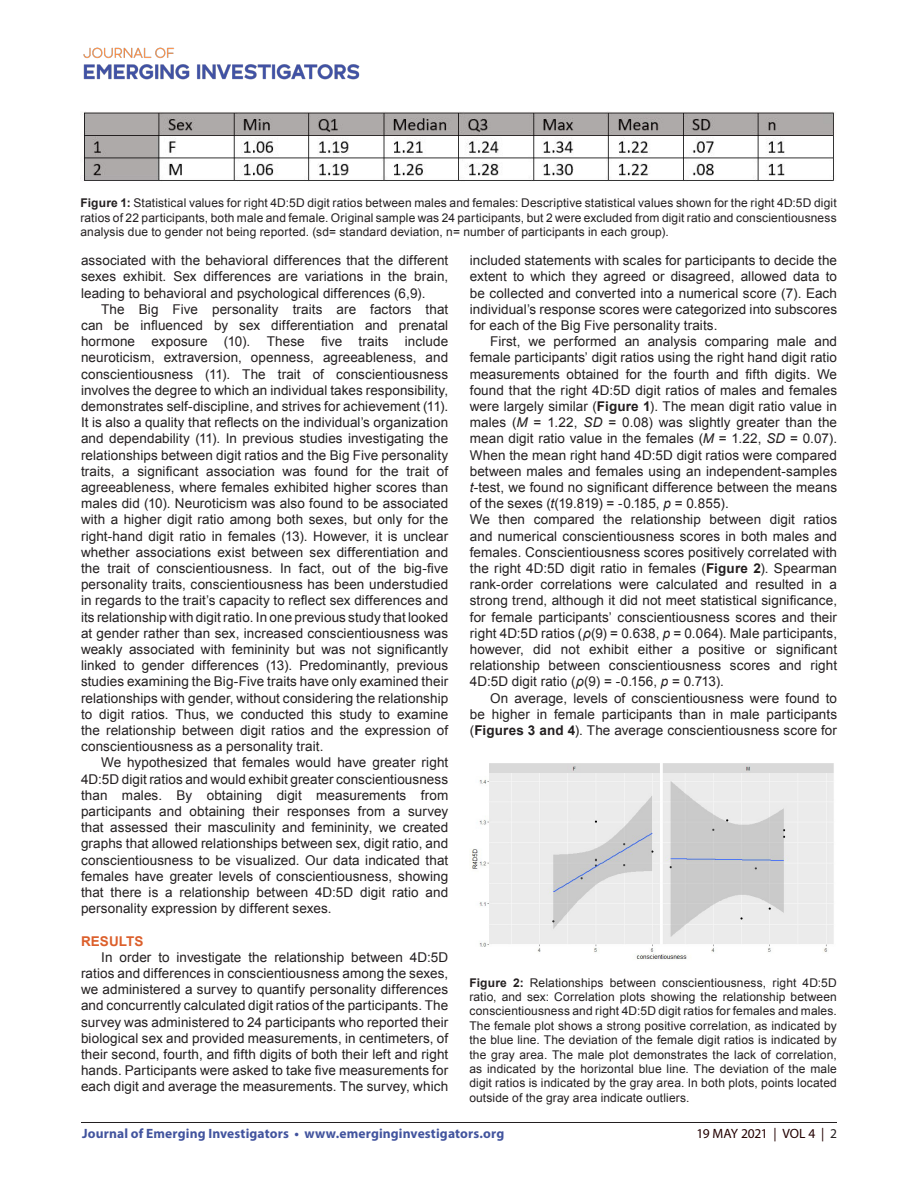
<style>
.page{position:relative;width:918px;height:1188px;background:#fff}
.page>*{position:absolute;margin:0;border:0;box-sizing:border-box;transform-origin:0 0}
.t1{font:13.5px/16.2px "Arial";letter-spacing:.005em;color:#231f20;text-align:justify}
.t2{font:700 13.5px "Myriad Pro";letter-spacing:.01em;color:#42549e}
.t3{font:13.5px "Myriad Pro";letter-spacing:-.015em;color:#230000}
.t4{font:700 13.5px "Arial";letter-spacing:.005em;color:#dc5f2b}
.t5{font:12px/14.4px "Arial";letter-spacing:.01em;color:#231f20;text-align:justify}
.s1{font-weight:700}
.s2{font-style:italic}
.s3{color:#231f20}
</style>
<div class="page">
<hr style="left:81px;top:1122px;width:756px;height:1px;background:#231f20">
<img style="left:83px;top:47px;width:277px;height:33px">
<img style="left:82px;top:111px;width:752px;height:70px">
<img style="left:470px;top:763px;width:364px;height:197px">
<p class="t5" style="left:80px;top:196px;width:758px"><span class="s1">Figure 1:</span> Statistical values for right 4D:5D digit ratios between males and females: Descriptive statistical values shown for the right 4D:5D digit ratios of 22 participants, both male and female. Original sample was 24 participants, but 2 were excluded from digit ratio and conscientiousness analysis due to gender not being reported. (sd= standard deviation, n= number of participants in each group).</p>
<p class="t1" style="left:81px;top:253px;width:369px">associated with the behavioral differences that the different sexes exhibit. Sex differences are variations in the brain, leading to behavioral and psychological differences (6,9).</p>
<p class="t1" style="left:81px;top:301px;width:369px;text-indent:20px">The Big Five personality traits are factors that can be influenced by sex differentiation and prenatal hormone exposure (10). These five traits include neuroticism, extraversion, openness, agreeableness, and conscientiousness (11). The trait of conscientiousness involves the degree to which an individual takes responsibility, demonstrates self-discipline, and strives for achievement (11).<br>It is also a quality that reflects on the individual’s organization and dependability (11). In previous studies investigating the relationships between digit ratios and the Big Five personality traits, a significant association was found for the trait of agreeableness, where females exhibited higher scores than males did (10). Neuroticism was also found to be associated with a higher digit ratio among both sexes, but only for the right-hand digit ratio in females (13). However, it is unclear whether associations exist between sex differentiation and the trait of conscientiousness. In fact, out of the big-five personality traits, conscientiousness has been understudied in regards to the trait’s capacity to reflect sex differences and its relationship with digit ratio. In one previous study that looked at gender rather than sex, increased conscientiousness was weakly associated with femininity but was not significantly linked to gender differences (13). Predominantly, previous studies examining the Big-Five traits have only examined their relationships with gender, without considering the relationship to digit ratios. Thus, we conducted this study to examine the relationship between digit ratios and the expression of conscientiousness as a personality trait.</p>
<p class="t1" style="left:81px;top:755px;width:369px;text-indent:20px">We hypothesized that females would have greater right 4D:5D digit ratios and would exhibit greater conscientiousness than males. By obtaining digit measurements from participants and obtaining their responses from a survey that assessed their masculinity and femininity, we created graphs that allowed relationships between sex, digit ratio, and conscientiousness to be visualized. Our data indicated that females have greater levels of conscientiousness, showing that there is a relationship between 4D:5D digit ratio and personality expression by different sexes.</p>
<p class="t4" style="left:81px;top:932px;width:64px">RESULTS</p>
<p class="t1" style="left:81px;top:949px;width:369px;text-indent:20px">In order to investigate the relationship between 4D:5D ratios and differences in conscientiousness among the sexes, we administered a survey to quantify personality differences and concurrently calculated digit ratios of the participants. The survey was administered to 24 participants who reported their biological sex and provided measurements, in centimeters, of their second, fourth, and fifth digits of both their left and right hands. Participants were asked to take five measurements for each digit and average the measurements. The survey, which</p>
<p class="t1" style="left:470px;top:253px;width:369px">included statements with scales for participants to decide the extent to which they agreed or disagreed, allowed data to be collected and converted into a numerical score (7). Each individual’s response scores were categorized into subscores for each of the Big Five personality traits.</p>
<p class="t1" style="left:470px;top:334px;width:369px;text-indent:20px">First, we performed an analysis comparing male and female participants’ digit ratios using the right hand digit ratio measurements obtained for the fourth and fifth digits. We found that the right 4D:5D digit ratios of males and females were largely similar (<span class="s1">Figure 1</span>). The mean digit ratio value in males (<span class="s2">M</span> = 1.22, <span class="s2">SD</span> = 0.08) was slightly greater than the mean digit ratio value in the females (<span class="s2">M</span> = 1.22, <span class="s2">SD</span> = 0.07).<br>When the mean right hand 4D:5D digit ratios were compared between males and females using an independent-samples <span class="s2">t</span>-test, we found no significant difference between the means of the sexes (<span class="s2">t</span>(19.819) = -0.185, <span class="s2">p</span> = 0.855).</p>
<p class="t1" style="left:470px;top:512px;width:369px">We then compared the relationship between digit ratios and numerical conscientiousness scores in both males and females. Conscientiousness scores positively correlated with the right 4D:5D digit ratio in females (<span class="s1">Figure 2</span>). Spearman rank-order correlations were calculated and resulted in a strong trend, although it did not meet statistical significance, for female participants’ conscientiousness scores and their right 4D:5D ratios (<span class="s2">ρ</span>(9) = 0.638, <span class="s2">p</span> = 0.064). Male participants, however, did not exhibit either a positive or significant relationship between conscientiousness scores and right 4D:5D digit ratio (<span class="s2">ρ</span>(9) = -0.156, <span class="s2">p</span> = 0.713).</p>
<p class="t1" style="left:470px;top:690px;width:369px;text-indent:20px">On average, levels of conscientiousness were found to be higher in female participants than in male participants (<span class="s1">Figures 3 and 4</span>). The average conscientiousness score for</p>
<p class="t5" style="left:469px;top:975px;width:369px"><span class="s1">Figure 2:</span> Relationships between conscientiousness, right 4D:5D ratio, and sex: Correlation plots showing the relationship between conscientiousness and right 4D:5D digit ratios for females and males.<br>The female plot shows a strong positive correlation, as indicated by the blue line. The deviation of the female digit ratios is indicated by the gray area. The male plot demonstrates the lack of correlation, as indicated by the horizontal blue line. The deviation of the male digit ratios is indicated by the gray area. In both plots, points located outside of the gray area indicate outliers.</p>
<p class="t2" style="left:82px;top:1125px;width:424px">Journal of Emerging Investigators • www.emerginginvestigators.org</p>
<p class="t3" style="left:697px;top:1125px;width:142px">19 MAY 2021 | VOL 4 | <span class="s3">2</span></p>
</div>
